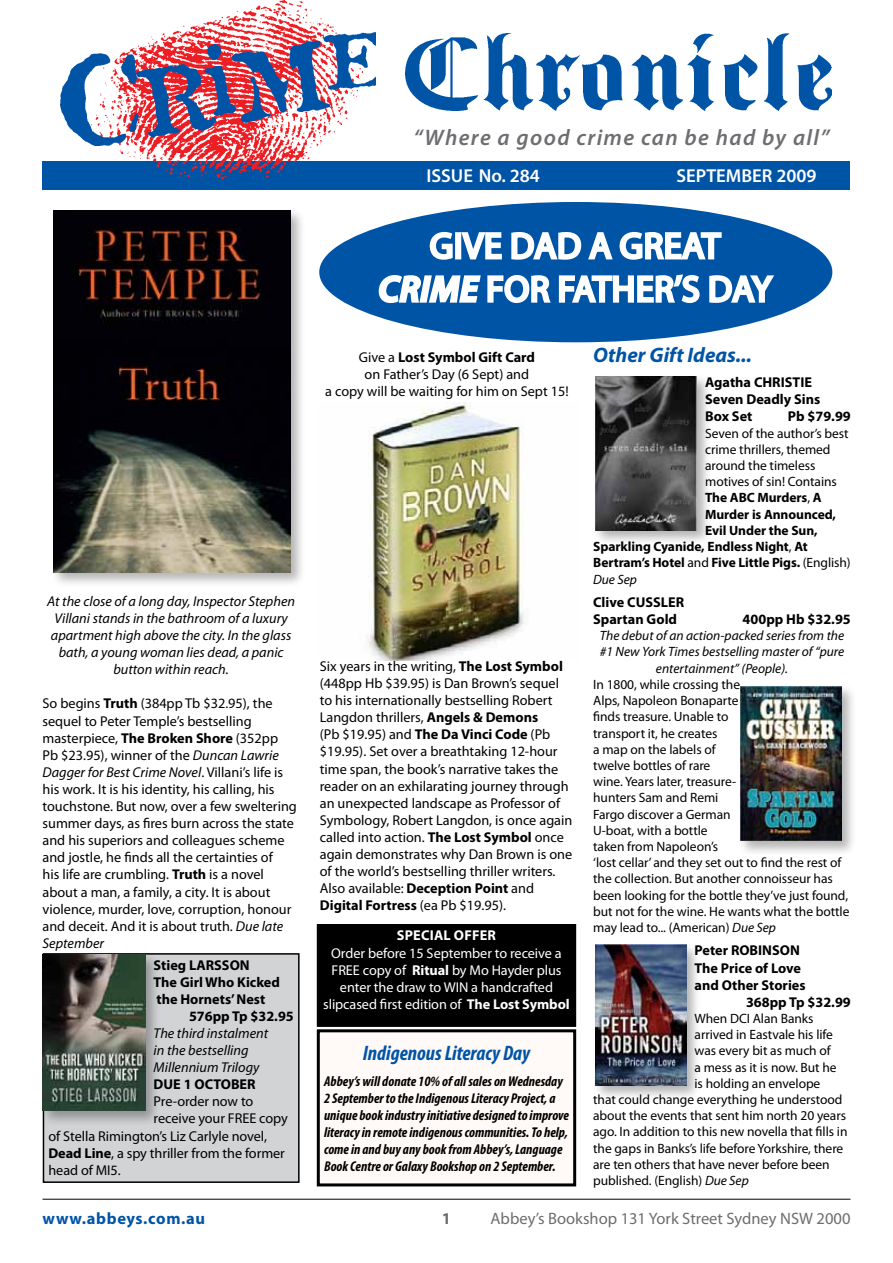
<style>
.page{position:relative;width:893px;height:1263px;background:#fff}
.page>*{position:absolute;margin:0;border:0;box-sizing:border-box;transform-origin:0 0}
.t1{font:36px/43.2px "Myriad Pro";letter-spacing:.02em;color:#fff}
.t2{font:italic 600 22.5px "Myriad Pro";letter-spacing:.06em;color:#6d6e71}
.t3{font:italic 700 condensed 21px "Myriad Pro";color:#0054a6}
.t4{font:italic 700 21px "Myriad Pro";color:#0054a6}
.t5{font:600 18.75px "Myriad Pro";color:#fff}
.t6{font:16.5px "Myriad Pro";color:#6d6e71}
.t7{font:700 16.5px "Myriad Pro";letter-spacing:.04em;color:#0054a6}
.t8{font:700 16.5px "Myriad Pro";color:#6d6e71}
.t9{font:14.25px/17.1px "Myriad Pro";color:#000}
.t10{font:italic 700 condensed 14.25px/17.1px "Myriad Pro";color:#000}
.t11{font:italic 14.25px/17.1px "Myriad Pro";color:#000;text-align:center}
.t12{font:700 14.25px/17.1px "Myriad Pro";color:#000}
.t13{font:14.25px/17.1px "Myriad Pro";letter-spacing:-.005em;color:#fff;text-align:center}
.t14{font:700 14.25px "Myriad Pro";letter-spacing:.015em;color:#fff}
.t15{font:13.5px/16.2px "Myriad Pro";letter-spacing:-.005em;color:#000}
.t16{font:700 13.5px "Myriad Pro";letter-spacing:-.005em;color:#000}
.t17{font:italic 13.5px/16.2px "Myriad Pro";color:#000;text-align:center}
.s1{font-weight:700}
.s2{font-style:italic}
.s3{font-weight:600;font-style:italic}
.s4{font-weight:400}
</style>
<div class="page">
<div style="left:43px;top:162px;width:807px;height:28px;background:#0054a6"></div>
<img style="left:92px;top:1px;width:270px;height:180px">
<img style="left:60px;top:32px;width:316px;height:113px">
<img style="left:405px;top:34px;width:426px;height:76px">
<hr style="left:43px;top:1199px;width:807px;height:1px;background:#000">
<div style="left:50px;top:207px;width:255px;height:380px;background:#000;opacity:.3"></div>
<img style="left:53px;top:210px;width:237px;height:362px">
<div style="left:318px;top:925px;width:257px;height:101px;background:#000"></div>
<div style="left:317px;top:924px;width:259px;height:103px;border:2px solid #000"></div>
<div style="left:43px;top:954px;width:256px;height:228px;background:#d1d3d4"></div>
<div style="left:43px;top:953px;width:257px;height:230px;border:2px solid #000"></div>
<img style="left:368px;top:403px;width:156px;height:257px">
<div style="left:319px;top:202px;width:513px;height:140px;background:#0054a6;border-radius:50%"></div>
<svg style="left:377px;top:161px;width:400px;height:143px"></svg>
<div style="left:40px;top:951px;width:120px;height:175px;background:#000;opacity:.3"></div>
<img style="left:43px;top:954px;width:102px;height:157px">
<div style="left:318px;top:1031px;width:257px;height:154px;background:#fffaf7"></div>
<div style="left:317px;top:1029px;width:259px;height:157px;border:3px solid #000"></div>
<div style="left:592px;top:373px;width:120px;height:173px;background:#000;opacity:.3"></div>
<img style="left:595px;top:376px;width:102px;height:155px">
<div style="left:737px;top:683px;width:120px;height:173px;background:#000;opacity:.3"></div>
<img style="left:740px;top:687px;width:102px;height:154px">
<div style="left:592px;top:942px;width:109px;height:158px;background:#000;opacity:.3"></div>
<img style="left:595px;top:945px;width:91px;height:140px">
<h2 class="t2" style="left:414px;top:123px;width:417px">“Where a good crime can be had by all”</h2>
<h3 class="t5" style="left:427px;top:163px;width:115px">ISSUE No. 284</h3>
<h3 class="t5" style="left:676px;top:163px;width:142px">SEPTEMBER 2009</h3>
<p class="t11" style="left:47px;top:592px;width:249px">At the close of a long day, Inspector Stephen Villani stands in the bathroom of a luxury apartment high above the city. In the glass bath, a young woman lies dead, a panic button within reach.</p>
<p class="t9" style="left:43px;top:695px;width:256px">So begins <span class="s1">Truth</span> (384pp Tb $32.95), the sequel to Peter Temple’s bestselling masterpiece, <span class="s1">The Broken Shore</span> (352pp Pb $23.95), winner of the <span class="s2">Duncan Lawrie Dagger for Best Crime Novel</span>. Villani’s life is his work. It is his identity, his calling, his touchstone. But now, over a few sweltering summer days, as fires burn across the state and his superiors and colleagues scheme and jostle, he finds all the certainties of<br>his life are crumbling. <span class="s1">Truth</span> is a novel about a man, a family, a city. It is about violence, murder, love, corruption, honour and deceit. And it is about truth. <span class="s2">Due late September</span></p>
<p class="t12" style="left:154px;top:956px;width:128px">Stieg LARSSON<br>The Girl Who Kicked the Hornets’ Nest</p>
<p class="t12" style="left:189px;top:1007px;width:106px">576pp Tp $32.95</p>
<p class="t11" style="left:154px;top:1024px;width:116px;text-align:left">The third instalment in the bestselling<br>Millennium Trilogy</p>
<p class="t12" style="left:154px;top:1075px;width:95px">DUE 1 OCTOBER</p>
<p class="t9" style="left:154px;top:1093px;width:101px">Pre-order now to</p>
<p class="t9" style="left:154px;top:1110px;width:136px">receive your FREE copy</p>
<p class="t9" style="left:48px;top:1127px;width:220px">of Stella Rimington’s Liz Carlyle novel,</p>
<p class="t9" style="left:48px;top:1144px;width:238px"><span class="s1">Dead Line</span>, a spy thriller from the former</p>
<p class="t9" style="left:48px;top:1161px;width:74px">head of MI5.</p>
<h1 class="t1" style="left:378px;top:224px;width:285px;text-indent:51px">give dad a great <span class="s3">crime</span> for</h1>
<h1 class="t1" style="left:558px;top:267px;width:20px">father</h1>
<p class="t9" style="left:325px;top:348px;width:245px;text-align:center">Give a <span class="s1">Lost Symbol Gift Card<br></span>on Father’s Day (6 Sept) and<br>a copy will be waiting for him on Sept 15!</p>
<p class="t9" style="left:320px;top:657px;width:254px">Six years in the writing, <span class="s1">The Lost Symbol </span>(448pp Hb $39.95) is Dan Brown’s sequel to his internationally bestselling Robert Langdon thrillers, <span class="s1">Angels &amp; Demons<br></span>(Pb $19.95) and <span class="s1">The Da Vinci Code</span> (Pb $19.95). Set over a breathtaking 12-hour time span, the book’s narrative takes the reader on an exhilarating journey through an unexpected landscape as Professor of Symbology, Robert Langdon, is once again called into action. <span class="s1">The Lost Symbol</span> once again demonstrates why Dan Brown is one of the world’s bestselling thriller writers.<br>Also available: <span class="s1">Deception Point</span> and <span class="s1">Digital Fortress</span> (ea Pb $19.95).</p>
<p class="t14" style="left:397px;top:926px;width:101px">Special Offer</p>
<p class="t13" style="left:323px;top:944px;width:248px">Order before 15 September to receive a FREE copy of <span class="s1">Ritual</span> by Mo Hayder plus enter the draw to WIN a handcrafted slipcased first edition of <span class="s1">The Lost Symbol</span></p>
<h3 class="t3" style="left:363px;top:1040px;width:169px">Indigenous Literacy Day</h3>
<p class="t10" style="left:324px;top:1072px;width:246px">Abbey’s will donate 10% of all sales on Wednesday 2 September to the Indigenous Literacy Project, a unique book industry initiative designed to improve literacy in remote indigenous communities. To help, come in and buy any book from Abbey’s, Language Book Centre or Galaxy Bookshop on 2 September.</p>
<h3 class="t4" style="left:593px;top:341px;width:160px">Other Gift Ideas...</h3>
<p class="t12" style="left:705px;top:373px;width:117px">Agatha CHRISTIE<br>Seven Deadly Sins<br>Box Set P</p>
<p class="t12" style="left:796px;top:408px;width:56px">b $79.99</p>
<p class="t15" style="left:705px;top:425px;width:145px">Seven of the author’s best</p>
<p class="t15" style="left:705px;top:441px;width:127px">crime thrillers, themed</p>
<p class="t15" style="left:705px;top:457px;width:112px">around the timeless</p>
<p class="t15" style="left:705px;top:473px;width:133px">motives of sin! Contains</p>
<p class="t16" style="left:705px;top:489px;width:117px">The ABC Murders<span class="s4">,</span> A</p>
<p class="t16" style="left:705px;top:505px;width:133px">Murder is Announced,</p>
<p class="t16" style="left:705px;top:521px;width:114px">Evil Under the Sun,</p>
<p class="t16" style="left:593px;top:538px;width:216px">Sparkling Cyanide, Endless Night<span class="s4">,</span> At</p>
<p class="t16" style="left:593px;top:554px;width:259px">Bertram’s Hotel <span class="s4">and</span> Five Little Pigs. <span class="s4">(English)</span></p>
<p class="t17" style="left:593px;top:571px;width:45px">Due Sep</p>
<p class="t12" style="left:593px;top:593px;width:85px">Clive CUSSLER<br>Spartan Gold</p>
<p class="t12" style="left:743px;top:610px;width:110px">400pp Hb $32.95</p>
<p class="t17" style="left:600px;top:627px;width:246px">The debut of an action-packed series from the #1 New York Times bestselling master of “pure entertainment” (People).</p>
<p class="t15" style="left:593px;top:676px;width:258px">In 1800, while crossing the<br>Alps, Napoleon Bonaparte<br>finds treasure. Unable to<br>transport it, he creates<br>a map on the labels of<br>twelve bottles of rare<br>wine. Years later, treasure-<br>hunters Sam and Remi<br>Fargo discover a German<br>U-boat, with a bottle<br>taken from Napoleon’s<br>‘lost cellar’ and they set out to find the rest of the collection. But another connoisseur has been looking for the bottle they’ve just found, but not for the wine. He wants what the bottle may lead to... (American) <span class="s2">Due Sep</span></p>
<p class="t12" style="left:695px;top:941px;width:107px">Peter ROBINSON</p>
<p class="t12" style="left:695px;top:959px;width:108px">The Price of Love</p>
<p class="t12" style="left:695px;top:976px;width:113px">and Other Stories</p>
<p class="t12" style="left:746px;top:993px;width:106px">368pp Tp $32.99</p>
<p class="t15" style="left:695px;top:1010px;width:120px">When DCI Alan Banks</p>
<p class="t15" style="left:695px;top:1026px;width:140px">arrived in Eastvale his life</p>
<p class="t15" style="left:695px;top:1042px;width:138px">was every bit as much of</p>
<p class="t15" style="left:695px;top:1059px;width:143px">a mess as it is now. But he</p>
<p class="t15" style="left:695px;top:1075px;width:127px">is holding an envelope</p>
<p class="t15" style="left:593px;top:1091px;width:251px">that could change everything he understood</p>
<p class="t15" style="left:593px;top:1107px;width:254px">about the events that sent him north 20 years</p>
<p class="t15" style="left:593px;top:1123px;width:256px">ago. In addition to this new novella that fills in</p>
<p class="t15" style="left:593px;top:1140px;width:252px">the gaps in Banks’s life before Yorkshire, there</p>
<p class="t15" style="left:593px;top:1156px;width:238px">are ten others that have never before been</p>
<p class="t15" style="left:593px;top:1172px;width:157px">published. (English) <span class="s2">Due Sep</span></p>
<p class="t7" style="left:43px;top:1208px;width:164px">www.abbeys.com.au</p>
<p class="t8" style="left:442px;top:1208px;width:11px">1</p>
<p class="t6" style="left:491px;top:1208px;width:361px">Abbey’s Bookshop 131 York Street Sydney NSW 2000</p>
</div>
